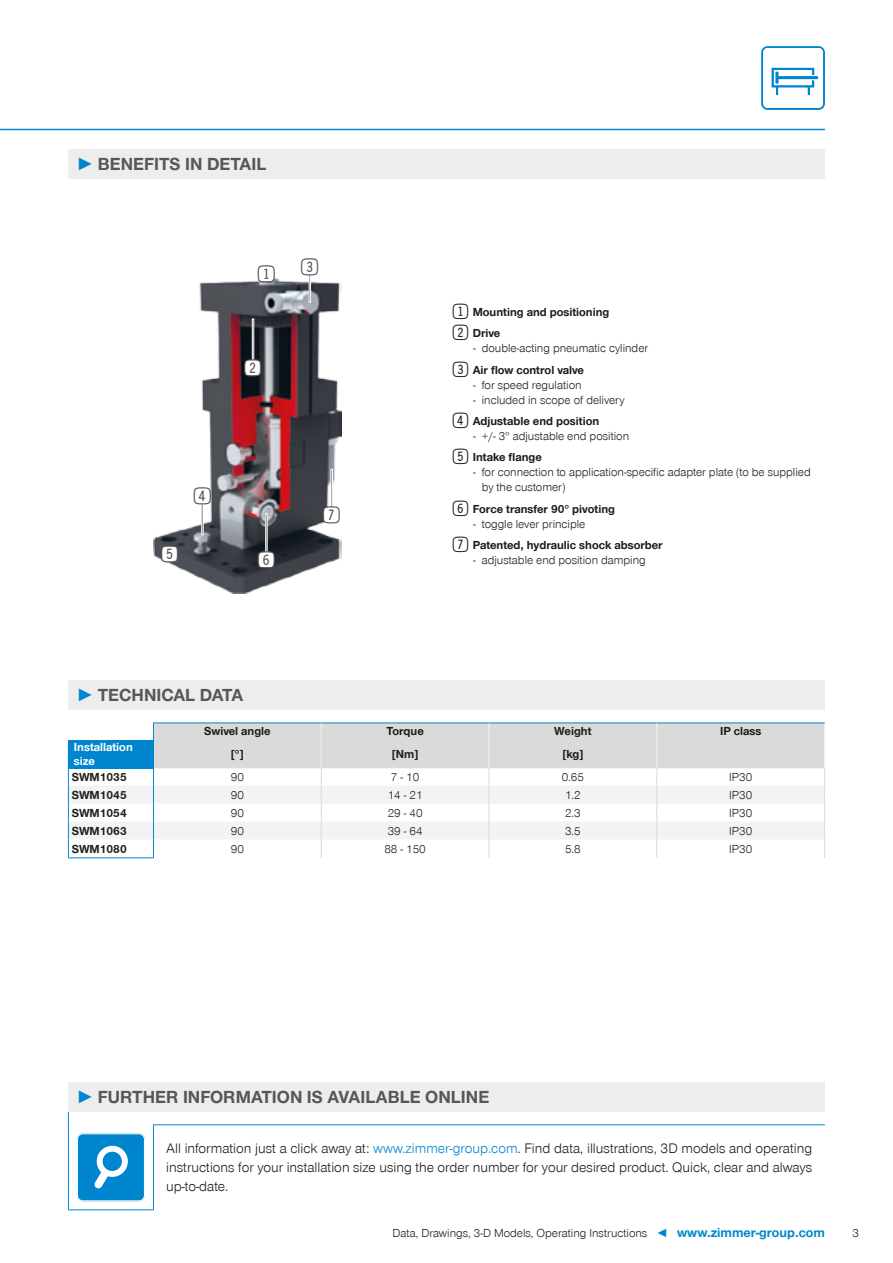
<style>
.page{position:relative;width:893px;height:1263px;background:#fff}
.page>*{position:absolute;margin:0;border:0;box-sizing:border-box;transform-origin:0 0}
.t1{font:28.2px "Double Digits Super Square";color:#4f4e52}
.t2{font:700 18px "Zimmer Group Sans Global";color:#575756}
.CB_AF_Fließtext_9_5{font:300 14.25px/19.2px "Zimmer Group Sans Global";color:#1d1d1b;text-align:justify}
.CB_AF_Seitenzahl_rec{font:300 12px/15px "Zimmer Group Sans Global";color:#1d1d1b}
.CB_AF_Fußnote_zentri{font:700 12px "Zimmer Group Sans Global";color:#1d1d1b}
.CB_AF_Fußnote_zentri-2{font:300 12px "Zimmer Group Sans Global";color:#1d1d1b}
.CB_AF_Seitenzahl_lin{font:700 12px "Zimmer Group Sans Global";color:#1d1d1b}
.CB_AF_Tabellentext_B{font:700 12px/13.5px "Zimmer Group Sans Global";color:#fff}
.s1{font-family:"Zimmer Group Sans";color:#0086ce}
.s2{font-family:"Double Digits Super Square";font-weight:400;font-size:25.5px}
.s3{color:#0086ce}
.s4{font-weight:700;font-size:13.5px;color:#0086ce}
</style>
<div class="page">
<svg style="left:761px;top:46px;width:64px;height:64px"></svg>
<img style="left:154px;top:278px;width:188px;height:316px">
<div style="left:258px;top:266px;width:16px;height:16px;background:#fff;border-radius:50%"></div>
<div style="left:309px;top:274px;width:2px;height:29px;border:1px solid #fff"></div>
<div style="left:252px;top:319px;width:2px;height:41px;border:1px solid #fff"></div>
<div style="left:245px;top:360px;width:16px;height:16px;background:#fff;border-radius:50%"></div>
<div style="left:162px;top:546px;width:15px;height:16px;background:#fff;border-radius:50%"></div>
<div style="left:194px;top:488px;width:16px;height:16px;background:#fff;border-radius:50%"></div>
<div style="left:258px;top:552px;width:16px;height:15px;background:#fff;border-radius:50%"></div>
<div style="left:331px;top:469px;width:2px;height:38px;border:1px solid #fff"></div>
<div style="left:324px;top:507px;width:15px;height:16px;background:#fff;border-radius:50%"></div>
<hr style="left:0;top:129px;width:825px;height:1px;background:#0086ce">
<div style="left:68px;top:149px;width:757px;height:30px;background:#ededed"></div>
<div style="left:68px;top:680px;width:757px;height:30px;background:#ededed"></div>
<hr style="left:153px;top:722px;width:168px;height:1px;background:#0086ce">
<hr style="left:321px;top:722px;width:168px;height:1px;background:#0086ce">
<hr style="left:489px;top:722px;width:168px;height:1px;background:#0086ce">
<hr style="left:657px;top:722px;width:168px;height:1px;background:#0086ce">
<svg style="left:68px;top:723px;width:757px;height:135px"></svg>
<hr style="left:68px;top:768px;width:86px;height:1px;background:#0086ce">
<div style="left:68px;top:1082px;width:757px;height:30px;background:#ededed"></div>
<hr style="left:153px;top:1124px;width:672px;height:1px;background:#0086ce">
<svg style="left:68px;top:1112px;width:1px;height:13px"></svg>
<hr style="left:68px;top:1125px;width:1px;height:84px;background:#0086ce">
<hr style="left:153px;top:1125px;width:1px;height:84px;background:#0086ce">
<hr style="left:68px;top:1209px;width:86px;height:1px;background:#0086ce">
<div style="left:77px;top:1133px;width:68px;height:68px;background:#0086ce;border-radius:6px"></div>
<svg style="left:94px;top:1145px;width:34px;height:44px"></svg>
<div style="left:77px;top:1133px;width:68px;height:68px;border:1px solid #fff;border-radius:5px"></div>
<p class="t2" style="left:77px;top:153px;width:191px"><span class="s1">►</span> BENEFITS IN DETAIL</p>
<p class="t1" style="left:258px;top:258px;width:67px">1 3</p>
<p class="t1" style="left:244px;top:356px;width:23px">2</p>
<p class="t1" style="left:194px;top:484px;width:23px">4</p>
<p class="t1" style="left:161px;top:542px;width:23px">5</p>
<p class="t1" style="left:258px;top:547px;width:23px">6</p>
<p class="t1" style="left:323px;top:503px;width:23px">7</p>
<p class="CB_AF_Fußnote_zentri" style="left:453px;top:305px;width:158px"><span class="s2">1</span>Mounting and positioning</p>
<p class="CB_AF_Fußnote_zentri" style="left:453px;top:326px;width:49px"><span class="s2">2</span>Drive</p>
<p class="CB_AF_Seitenzahl_rec" style="left:473px;top:340px;width:176px">- double-acting pneumatic cylinder</p>
<p class="CB_AF_Fußnote_zentri" style="left:453px;top:362px;width:133px"><span class="s2">3</span>Air flow control valve</p>
<p class="CB_AF_Seitenzahl_rec" style="left:473px;top:377px;width:110px">- for speed regulation</p>
<p class="CB_AF_Seitenzahl_rec" style="left:473px;top:392px;width:153px">- included in scope of delivery</p>
<p class="CB_AF_Fußnote_zentri" style="left:453px;top:414px;width:148px"><span class="s2">4</span>Adjustable end position</p>
<p class="CB_AF_Seitenzahl_rec" style="left:473px;top:428px;width:157px">- +/- 3° adjustable end position</p>
<p class="CB_AF_Fußnote_zentri" style="left:453px;top:450px;width:90px"><span class="s2">5</span>Intake flange</p>
<p class="CB_AF_Seitenzahl_rec" style="left:482px;top:465px;width:330px;text-indent:-9px">- for connection to application-specific adapter plate (to be supplied by the customer)</p>
<p class="CB_AF_Fußnote_zentri" style="left:453px;top:501px;width:164px"><span class="s2">6</span>Force transfer 90° pivoting</p>
<p class="CB_AF_Seitenzahl_rec" style="left:473px;top:516px;width:114px">- toggle lever principle</p>
<p class="CB_AF_Fußnote_zentri" style="left:453px;top:538px;width:211px"><span class="s2">7</span>Patented, hydraulic shock absorber</p>
<p class="CB_AF_Seitenzahl_rec" style="left:473px;top:552px;width:174px">- adjustable end position damping</p>
<p class="t2" style="left:77px;top:684px;width:168px"><span class="s1">►</span> TECHNICAL DATA</p>
<p class="CB_AF_Fußnote_zentri" style="left:204px;top:724px;width:68px">Swivel angle</p>
<p class="CB_AF_Fußnote_zentri" style="left:386px;top:724px;width:39px">Torque</p>
<p class="CB_AF_Fußnote_zentri" style="left:554px;top:724px;width:39px">Weight</p>
<p class="CB_AF_Fußnote_zentri" style="left:720px;top:724px;width:43px">IP class</p>
<p class="CB_AF_Tabellentext_B" style="left:74px;top:740px;width:60px">Installation size</p>
<p class="CB_AF_Fußnote_zentri" style="left:231px;top:747px;width:14px">[°]</p>
<p class="CB_AF_Fußnote_zentri" style="left:392px;top:747px;width:28px">[Nm]</p>
<p class="CB_AF_Fußnote_zentri" style="left:563px;top:747px;width:22px">[kg]</p>
<p class="CB_AF_Seitenzahl_lin" style="left:72px;top:770px;width:56px">SWM1035</p>
<p class="CB_AF_Fußnote_zentri-2" style="left:231px;top:770px;width:15px">90</p>
<p class="CB_AF_Fußnote_zentri-2" style="left:391px;top:770px;width:30px">7 - 10</p>
<p class="CB_AF_Fußnote_zentri-2" style="left:562px;top:770px;width:24px">0.65</p>
<p class="CB_AF_Fußnote_zentri-2" style="left:729px;top:770px;width:25px">IP30</p>
<p class="CB_AF_Seitenzahl_lin" style="left:72px;top:787px;width:56px">SWM1045</p>
<p class="CB_AF_Fußnote_zentri-2" style="left:231px;top:787px;width:15px">90</p>
<p class="CB_AF_Fußnote_zentri-2" style="left:388px;top:787px;width:36px">14 - 21</p>
<p class="CB_AF_Fußnote_zentri-2" style="left:565px;top:787px;width:17px">1.2</p>
<p class="CB_AF_Fußnote_zentri-2" style="left:729px;top:787px;width:25px">IP30</p>
<p class="CB_AF_Seitenzahl_lin" style="left:72px;top:805px;width:56px">SWM1054</p>
<p class="CB_AF_Fußnote_zentri-2" style="left:231px;top:805px;width:15px">90</p>
<p class="CB_AF_Fußnote_zentri-2" style="left:388px;top:805px;width:36px">29 - 40</p>
<p class="CB_AF_Fußnote_zentri-2" style="left:565px;top:805px;width:17px">2.3</p>
<p class="CB_AF_Fußnote_zentri-2" style="left:729px;top:805px;width:25px">IP30</p>
<p class="CB_AF_Seitenzahl_lin" style="left:72px;top:823px;width:56px">SWM1063</p>
<p class="CB_AF_Fußnote_zentri-2" style="left:231px;top:823px;width:15px">90</p>
<p class="CB_AF_Fußnote_zentri-2" style="left:388px;top:823px;width:36px">39 - 64</p>
<p class="CB_AF_Fußnote_zentri-2" style="left:565px;top:823px;width:17px">3.5</p>
<p class="CB_AF_Fußnote_zentri-2" style="left:729px;top:823px;width:25px">IP30</p>
<p class="CB_AF_Seitenzahl_lin" style="left:72px;top:841px;width:56px">SWM1080</p>
<p class="CB_AF_Fußnote_zentri-2" style="left:231px;top:841px;width:15px">90</p>
<p class="CB_AF_Fußnote_zentri-2" style="left:384px;top:841px;width:43px">88 - 150</p>
<p class="CB_AF_Fußnote_zentri-2" style="left:565px;top:841px;width:17px">5.8</p>
<p class="CB_AF_Fußnote_zentri-2" style="left:729px;top:841px;width:25px">IP30</p>
<p class="t2" style="left:77px;top:1086px;width:414px"><span class="s1">►</span> FURTHER INFORMATION IS AVAILABLE ONLINE</p>
<p class="CB_AF_Fließtext_9_5" style="left:166px;top:1138px;width:647px">All information just a click away at: <span class="s3">www.zimmer-group.com</span>. Find data, illustrations, 3D models and operating instructions for your installation size using the order number for your desired product. Quick, clear and always up-to-date.</p>
<p class="CB_AF_Seitenzahl_rec" style="left:392px;top:1225px;width:434px">Data, Drawings, 3-D Models, Operating Instructions <span class="s3">◄</span> <span class="s4">www.zimmer-group.com</span></p>
<p class="CB_AF_Seitenzahl_rec" style="left:852px;top:1225px;width:8px">3</p>
</div>
